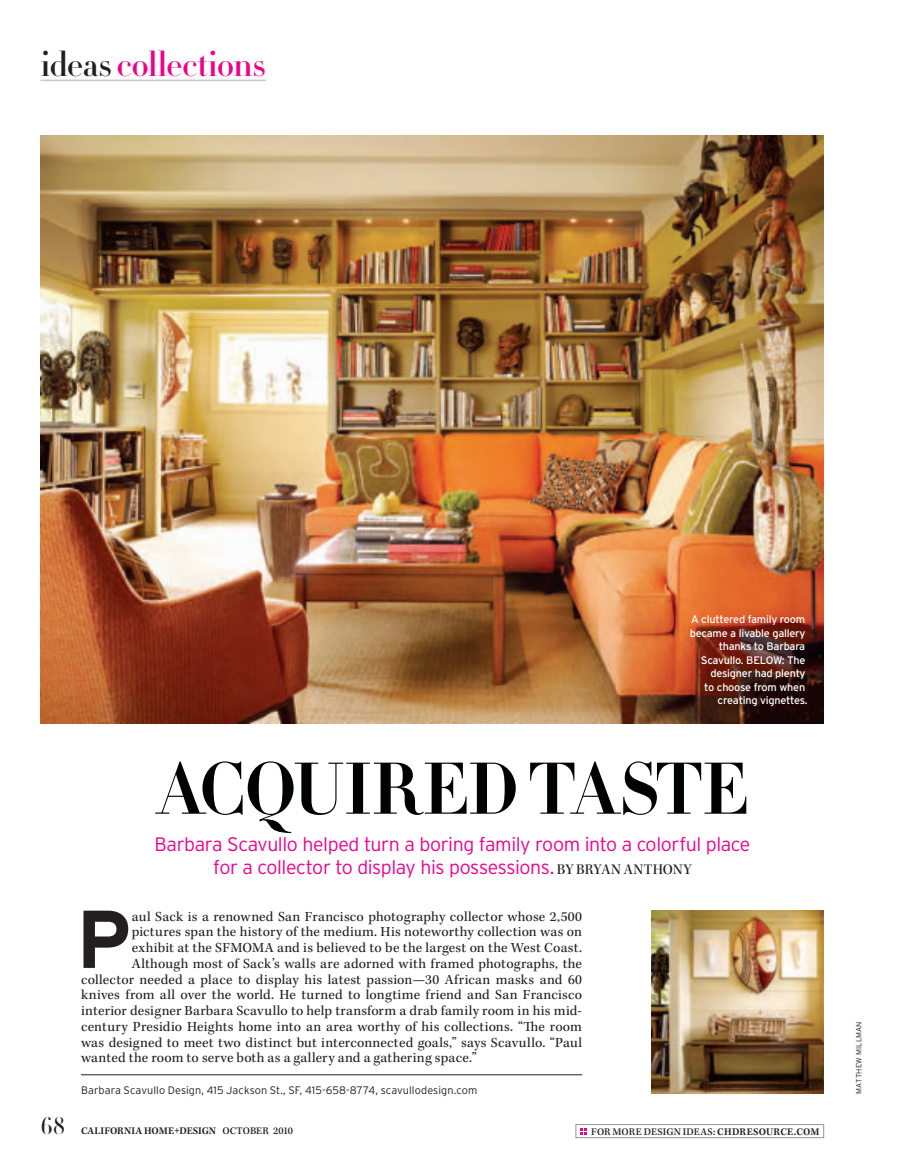
<style>
.page{position:relative;width:905px;height:1175px;background:#fff}
.page>*{position:absolute;margin:0;border:0;box-sizing:border-box;transform-origin:0 0}
.t1{font:700 81.75px "Interstate";color:#231f20}
.t2{font:72px "Didot HTF B16 Bold";letter-spacing:-.02em;color:#010203}
.t3{font:34.5px "Didot HTF B24 Bold";letter-spacing:-.025em;color:#ed028c}
.t4{font:24px "Didot HTF B96 Bold";color:#231f20}
.t5{font:300 19.5px/22.5px "Interstate";letter-spacing:-.02em;color:#ed028c;text-align:center}
.t6{font:14.25px "Kepler Std";letter-spacing:.015em;color:#231f20}
.t7{font:10.8px/13.5px "Interstate";letter-spacing:-.02em;color:#fff;text-align:right}
.t8{font:300 10.8px "Interstate";letter-spacing:.01em;color:#231f20}
.t9{font:10.5px "Kepler Std Medium Capt";letter-spacing:.015em;color:#231f20}
.t10{font:10.5px "Kepler Std Semibold Capt";letter-spacing:-.005em;color:#231f20}
.t11{font:300 7.5px "Interstate";letter-spacing:.02em;color:#231f20}
.s1{color:#231f20}
.s2{font-family:"Kepler Std Medium Subh";font-weight:400;font-size:15px;color:#231f20}
.s3{font-family:"Kepler Std Medium Capt"}
.s4{font-family:"Kepler Std Semibold Capt"}
</style>
<div class="page">
<img style="left:40px;top:135px;width:784px;height:588px">
<hr style="left:81px;top:1074px;width:501px;height:1px;background:#231f20">
<img style="left:651px;top:910px;width:173px;height:184px">
<div style="left:575px;top:1124px;width:248px;height:13px;border:1px solid #939598"></div>
<svg style="left:580px;top:1128px;width:6px;height:6px"></svg>
<hr style="left:40px;top:80px;width:226px;height:1px;background:#c7c8ca">
<h3 class="t3" style="left:40px;top:42px;width:227px"><span class="s1">ideas</span> collections</h3>
<p class="t7" style="left:689px;top:612px;width:119px">A cluttered family room became a livable gallery thanks to Barbara<br>Scavullo. BELOW: The designer had plenty<br>to choose from when creating vignettes.</p>
<h2 class="t2" style="left:157px;top:742px;width:592px">ACQUIRED TASTE</h2>
<h3 class="t5" style="left:154px;top:833px;width:597px">Barbara Scavullo helped turn a boring family room into a colorful place for a collector to display his possessions. <span class="s2">BY BRYAN ANTHONY</span></h3>
<h1 class="t1" style="left:76px;top:893px;width:57px">P</h1>
<p class="t6" style="left:132px;top:908px;width:452px">aul Sack is a renowned San Francisco photography collector whose 2,500</p>
<p class="t6" style="left:132px;top:924px;width:452px">pictures span the history of the medium. His noteworthy collection was on</p>
<p class="t6" style="left:132px;top:939px;width:452px">exhibit at the SFMOMA and is believed to be the largest on the West Coast.</p>
<p class="t6" style="left:132px;top:955px;width:452px">Although most of Sack’s walls are adorned with framed photographs, the</p>
<p class="t6" style="left:81px;top:971px;width:502px">collector needed a place to display his latest passion—30 African masks and 60</p>
<p class="t6" style="left:81px;top:986px;width:502px">knives from all over the world. He turned to longtime friend and San Francisco</p>
<p class="t6" style="left:81px;top:1002px;width:502px">interior designer Barbara Scavullo to help transform a drab family room in his mid-</p>
<p class="t6" style="left:81px;top:1018px;width:502px">century Presidio Heights home into an area worthy of his collections. “The room</p>
<p class="t6" style="left:81px;top:1034px;width:502px">was designed to meet two distinct but interconnected goals,” says Scavullo. “Paul</p>
<p class="t6" style="left:81px;top:1049px;width:397px">wanted the room to serve both as a gallery and a gathering space.”</p>
<p class="t8" style="left:81px;top:1084px;width:397px">Barbara Scavullo Design, 415 Jackson St., SF, 415-658-8774, scavullodesign.com</p>
<h3 class="t4" style="left:40px;top:1110px;width:26px">68</h3>
<p class="t10" style="left:81px;top:1125px;width:213px">CALIFORNIA HOME+DESIGN <span class="s3">OCTOBER 2010</span></p>
<p class="t9" style="left:591px;top:1125px;width:230px">FOR MORE DESIGN IDEAS: <span class="s4">CHDRESOURCE.COM</span></p>
<p class="t11" style="left:854px;top:1094px;width:74px;rotate:-90deg">MATTHEW MILLMAN</p>
</div>
